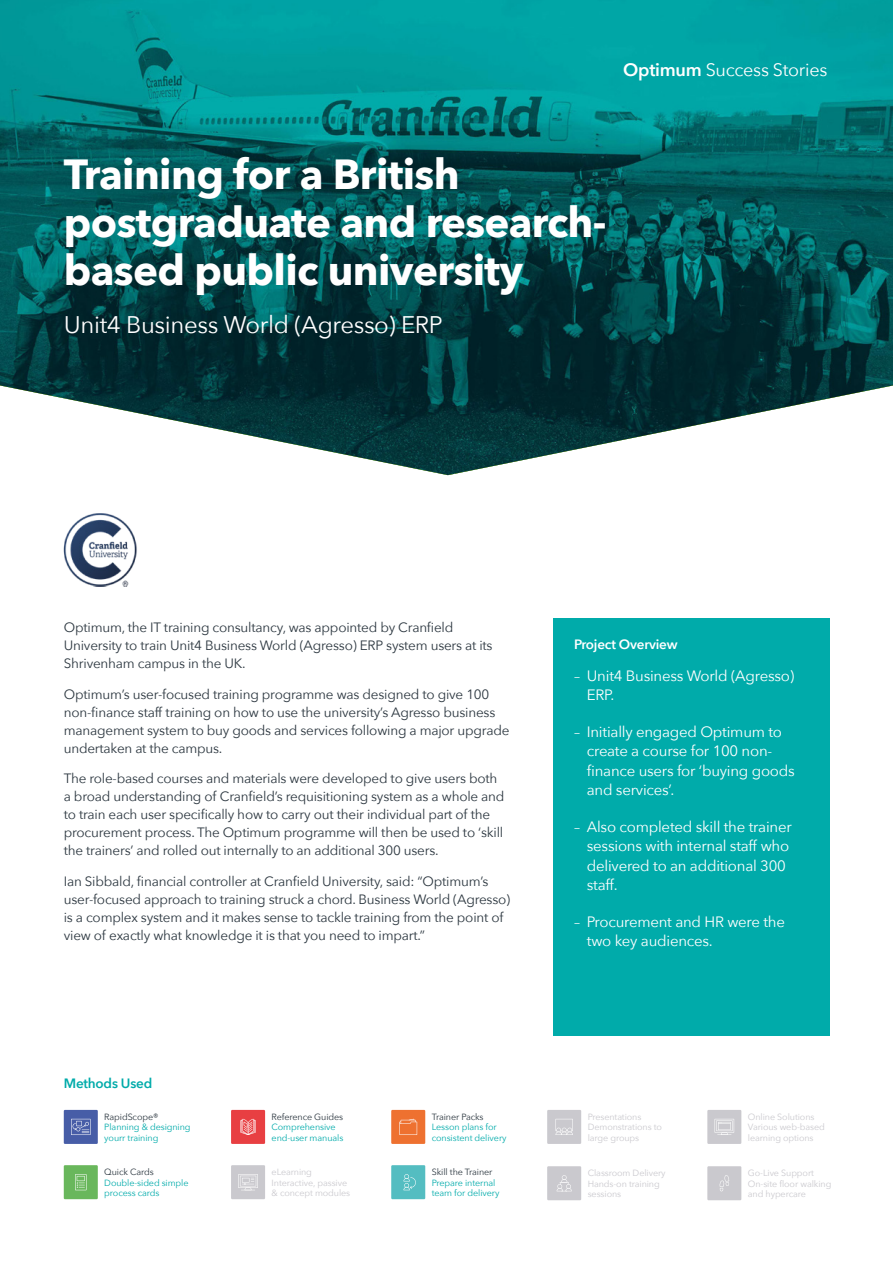
<style>
.page{position:relative;width:893px;height:1263px;background:#fff}
.page>*{position:absolute;margin:0;border:0;box-sizing:border-box;transform-origin:0 0}
.t1{font:700 42px/48px "Avenir Next";letter-spacing:-.015em;color:#fff}
.t2{font:24px "Avenir Next";letter-spacing:-.015em;color:#fff}
.t3{font:18px "Avenir Next";letter-spacing:-.015em;color:#fff}
.t4{font:15px/19.5px "Avenir Next";letter-spacing:-.015em;color:#fff}
.t5{font:13.5px/18px "Avenir Next";letter-spacing:-.015em;color:#2b363f}
.t6{font:600 13.5px "Avenir Next";letter-spacing:-.015em;color:#fff}
.t7{font:600 13.5px "Avenir Next";letter-spacing:-.015em;color:#00abaa}
.t8{font:9px/10.5px "Avenir Next";letter-spacing:-.01em;color:#cac9ce}
.t9{font:9px/10.5px "Avenir Next";letter-spacing:-.01em;color:#00abaa}
.t10{font:9px "Avenir Next";letter-spacing:-.01em;color:#2b363f}
.s1{font-weight:600}
</style>
<div class="page">
<img style="left:0;top:0;width:893px;height:475px">
<div style="left:553px;top:618px;width:276px;height:418px;background:#00abaa"></div>
<div style="left:707px;top:1110px;width:34px;height:34px;background:#cac9ce"></div>
<svg style="left:714px;top:1119px;width:20px;height:16px"></svg>
<div style="left:231px;top:1110px;width:34px;height:34px;background:#e83f42"></div>
<svg style="left:240px;top:1119px;width:16px;height:16px"></svg>
<div style="left:64px;top:1110px;width:34px;height:34px;background:#475da7"></div>
<svg style="left:71px;top:1119px;width:20px;height:16px"></svg>
<div style="left:64px;top:1165px;width:34px;height:34px;background:#69b75c"></div>
<svg style="left:75px;top:1174px;width:12px;height:16px"></svg>
<div style="left:547px;top:1110px;width:34px;height:34px;background:#cac9ce"></div>
<svg style="left:555px;top:1119px;width:18px;height:16px"></svg>
<div style="left:391px;top:1110px;width:34px;height:34px;background:#ee7130"></div>
<svg style="left:399px;top:1119px;width:18px;height:16px"></svg>
<img style="left:63px;top:514px;width:74px;height:72px">
<div style="left:391px;top:1165px;width:34px;height:34px;background:#54bdc1"></div>
<svg style="left:403px;top:1174px;width:13px;height:16px"></svg>
<div style="left:707px;top:1166px;width:34px;height:34px;background:#cac9ce"></div>
<svg style="left:719px;top:1175px;width:10px;height:16px"></svg>
<div style="left:231px;top:1165px;width:34px;height:34px;background:#cac9ce"></div>
<svg style="left:238px;top:1174px;width:20px;height:17px"></svg>
<div style="left:547px;top:1166px;width:34px;height:34px;background:#cac9ce"></div>
<svg style="left:557px;top:1175px;width:15px;height:17px"></svg>
<h3 class="t3" style="left:623px;top:55px;width:206px"><span class="s1">Optimum</span> Success Stories</h3>
<h1 class="t1" style="left:64px;top:149px;width:544px">Training for a British postgraduate and research&shy;based public university</h1>
<h2 class="t2" style="left:64px;top:304px;width:381px">Unit4 Business World (Agresso) ERP</h2>
<p class="t5" style="left:64px;top:618px;width:430px">Optimum, the IT training consultancy, was appointed by Cranfield<br>University to train Unit4 Business World (Agresso) ERP system users at its<br>Shrivenham campus in the UK.</p>
<p class="t5" style="left:64px;top:684px;width:447px">Optimum’s user-focused training programme was designed to give 100 non-finance staff training on how to use the university’s Agresso business management system to buy goods and services following a major upgrade undertaken at the campus.</p>
<p class="t5" style="left:64px;top:769px;width:442px">The role-based courses and materials were developed to give users both a broad understanding of Cranfield’s requisitioning system as a whole and to train each user specifically how to carry out their individual part of the procurement process. The Optimum programme will then be used to ‘skill the trainers’ and rolled out internally to an additional 300 users.</p>
<p class="t5" style="left:64px;top:872px;width:448px">Ian Sibbald, financial controller at Cranfield University, said: “Optimum’s user-focused approach to training struck a chord. Business World (Agresso) is a complex system and it makes sense to tackle training from the point of view of exactly what knowledge it is that you need to impart.”</p>
<p class="t7" style="left:64px;top:1071px;width:90px">Methods Used</p>
<p class="t6" style="left:574px;top:632px;width:105px">Project Overview</p>
<p class="t4" style="left:587px;top:665px;width:209px;text-indent:-13px">– Unit4 Business World (Agresso)<br>ERP.</p>
<p class="t4" style="left:587px;top:721px;width:210px;text-indent:-13px">– Initially engaged Optimum to create a course for 100 non&shy;finance users for ‘buying goods and services’.</p>
<p class="t4" style="left:587px;top:816px;width:206px;text-indent:-13px">– Also completed skill the trainer sessions with internal staff who delivered to an additional 300 staff.</p>
<p class="t4" style="left:587px;top:911px;width:200px;text-indent:-13px">– Procurement and HR were the two key audiences.</p>
<p class="t10" style="left:104px;top:1109px;width:56px">RapidScope®</p>
<p class="t9" style="left:104px;top:1121px;width:88px">Planning &amp; designing yourr training</p>
<p class="t10" style="left:104px;top:1164px;width:51px">Quick Cards</p>
<p class="t9" style="left:104px;top:1177px;width:86px">Double-sided simple process cards</p>
<p class="t10" style="left:272px;top:1109px;width:73px">Reference Guides</p>
<p class="t9" style="left:272px;top:1121px;width:73px">Comprehensive end-user manuals</p>
<p class="t10" style="left:432px;top:1109px;width:53px">Trainer Packs</p>
<p class="t9" style="left:432px;top:1121px;width:76px">Lesson plans for consistent delivery</p>
<p class="t10" style="left:432px;top:1164px;width:62px">Skill the Trainer</p>
<p class="t9" style="left:432px;top:1177px;width:69px">Prepare internal team for delivery</p>
<p class="t8" style="left:748px;top:1167px;width:85px">Go-Live Support<br>On-site floor walking and hypercare</p>
<p class="t8" style="left:748px;top:1111px;width:78px">Online Solutions<br>Various web-based learning options</p>
<p class="t8" style="left:588px;top:1111px;width:76px">Presentations<br>Demonstrations to large groups</p>
<p class="t8" style="left:272px;top:1166px;width:80px">eLearning<br>Interactive, passive &amp; concept modules</p>
<p class="t8" style="left:588px;top:1167px;width:79px">Classroom Delivery<br>Hands-on training sessions</p>
</div>
